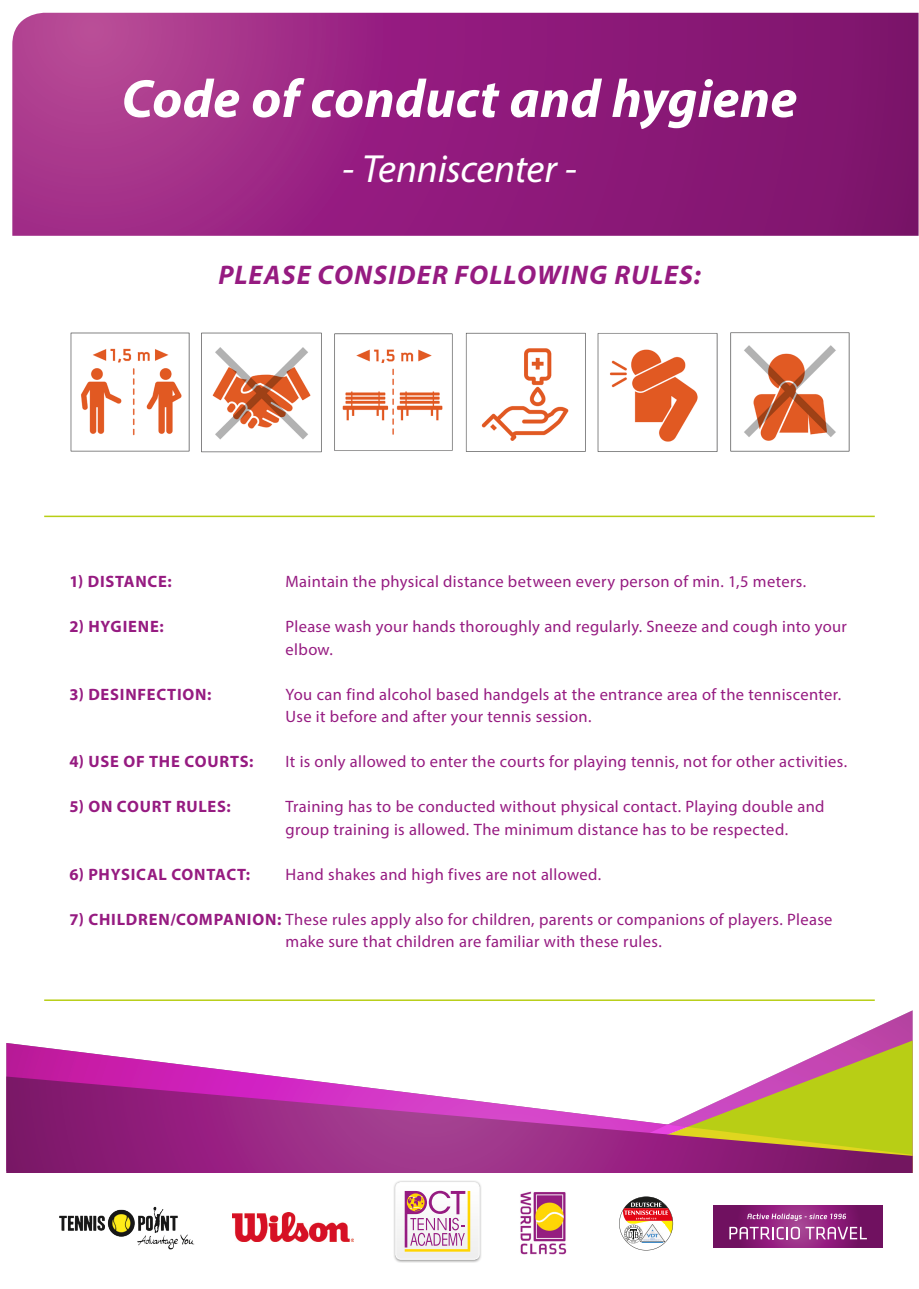
<style>
.page{position:relative;width:919px;height:1289px;background:#fff}
.page>*{position:absolute;margin:0;border:0;box-sizing:border-box;transform-origin:0 0}
.t1{font:italic 700 54px "Myriad Pro";letter-spacing:.005em;color:#fff}
.t2{font:italic 39.45px "Myriad Pro";letter-spacing:-.01em;color:#fff}
.t3{font:italic 700 27px "Myriad Pro";letter-spacing:.04em;color:#961b81}
.t4{font:16.5px/22.5px "Myriad Pro";letter-spacing:.02em;color:#961b81}
.t5{font:700 16.5px "Myriad Pro";letter-spacing:.045em;color:#961b81}
.s1{font-weight:700}
</style>
<div class="page">
<svg style="left:849px;top:1010px;width:63px;height:30px"></svg>
<svg style="left:6px;top:1042px;width:906px;height:34px"></svg>
<svg style="left:6px;top:1076px;width:906px;height:97px;background:#af5d8a"></svg>
<svg style="left:12px;top:13px;width:906px;height:223px;background:#94227e"></svg>
<hr style="left:44px;top:515px;width:830px;height:2px;background:#b8ce15">
<img style="left:520px;top:1191px;width:47px;height:64px">
<svg style="left:713px;top:1205px;width:169px;height:42px;background:#831c71"></svg>
<svg style="left:729px;top:1226px;width:70px;height:13px"></svg>
<svg style="left:805px;top:1226px;width:61px;height:13px"></svg>
<svg style="left:747px;top:1213px;width:99px;height:7px"></svg>
<svg style="left:619px;top:1196px;width:54px;height:54px"></svg>
<img style="left:59px;top:1206px;width:136px;height:44px">
<img style="left:232px;top:1212px;width:121px;height:29px">
<hr style="left:44px;top:999px;width:830px;height:1px;background:#b8ce15">
<img style="left:70px;top:332px;width:120px;height:120px">
<img style="left:465px;top:332px;width:121px;height:120px">
<img style="left:597px;top:333px;width:121px;height:119px">
<img style="left:730px;top:332px;width:120px;height:120px">
<img style="left:334px;top:333px;width:119px;height:118px">
<img style="left:201px;top:332px;width:121px;height:121px">
<div style="left:393px;top:1180px;width:89px;height:83px;background:#1d1d1b;opacity:.55"></div>
<svg style="left:396px;top:1182px;width:83px;height:77px"></svg>
<div style="left:395px;top:1182px;width:84px;height:77px;border:1px solid #fff;border-radius:5px"></div>
<h1 class="t1" style="left:122px;top:64px;width:677px">Code of conduct and hygiene</h1>
<h2 class="t2" style="left:342px;top:145px;width:236px">- Tenniscenter -</h2>
<h3 class="t3" style="left:218px;top:257px;width:483px">PLEASE CONSIDER FOLLOWING RULES:</h3>
<p class="t5" style="left:69px;top:570px;width:104px">1) DISTANCE:</p>
<p class="t4" style="left:285px;top:570px;width:522px">Maintain the physical distance between every person of min. 1,5 meters.</p>
<p class="t5" style="left:69px;top:615px;width:96px">2) HYGIENE:</p>
<p class="t4" style="left:285px;top:615px;width:562px">Please wash your hands thoroughly and regularly. Sneeze and cough into your elbow.</p>
<p class="t5" style="left:69px;top:683px;width:144px">3) DESINFECTION:</p>
<p class="t4" style="left:285px;top:682px;width:557px">You can find alcohol based handgels at the entrance area of the tenniscenter.<br>Use it before and after your tennis session.</p>
<p class="t5" style="left:69px;top:750px;width:185px">4) USE OF THE COURTS:</p>
<p class="t4" style="left:285px;top:750px;width:563px">It is only allowed to enter the courts for playing tennis, not for other activities.</p>
<p class="t5" style="left:69px;top:795px;width:163px">5) ON COURT RULES:</p>
<p class="t4" style="left:285px;top:795px;width:540px">Training has to be conducted without physical contact. Playing double and group training is allowed. The minimum distance has to be respected.</p>
<p class="t5" style="left:69px;top:863px;width:182px">6) PHYSICAL CONTACT:</p>
<p class="t4" style="left:285px;top:862px;width:317px">Hand shakes and high fives are not allowed.</p>
<p class="t4" style="left:285px;top:907px;width:548px;text-indent:-216px"><span class="s1">7) CHILDREN/COMPANION:</span> These rules apply also for children, parents or companions of players. Please make sure that children are familiar with these rules.</p>
</div>
